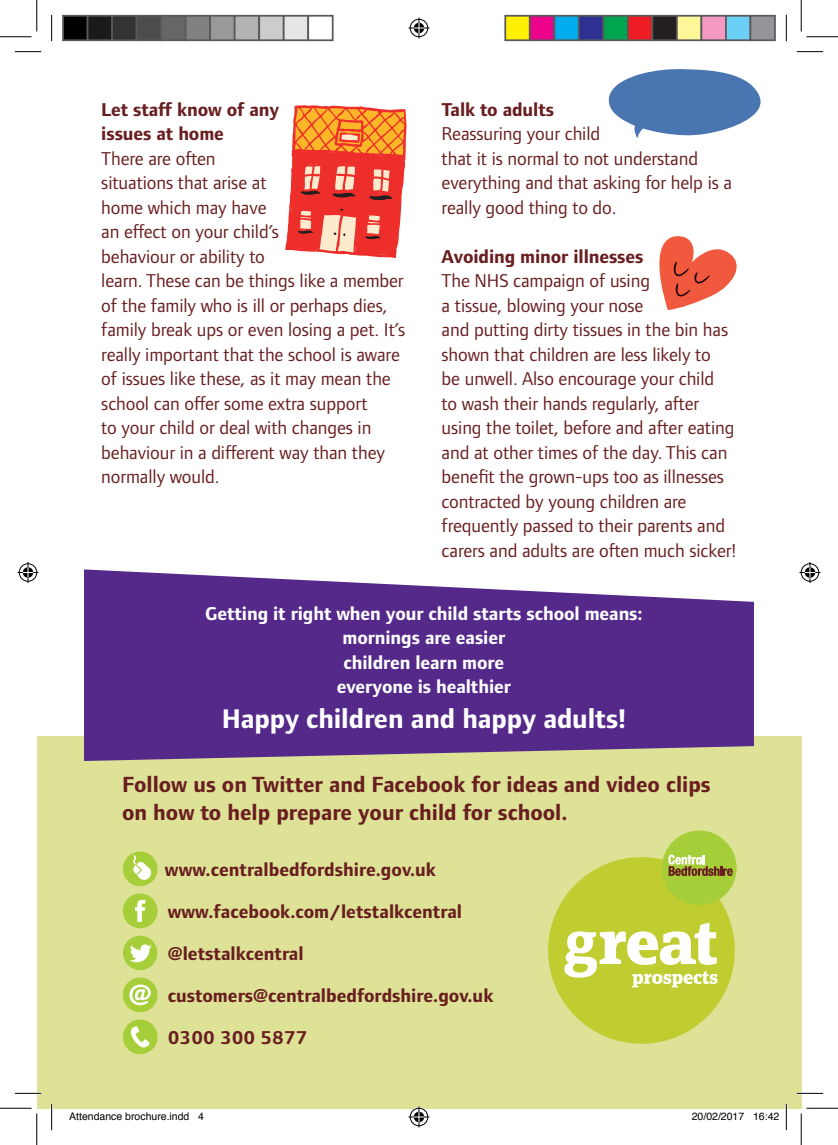
<style>
.page{position:relative;width:838px;height:1145px;background:#fff}
.page>*{position:absolute;margin:0;border:0;box-sizing:border-box;transform-origin:0 0}
.t1{font:700 28px "Foundry Form Sans";letter-spacing:-.005em;color:#fff}
.t2{font:700 22.75px/28px "Foundry Form Sans";color:#691e20}
.t3{font:19.25px/24.5px "Foundry Form Sans";letter-spacing:-.005em;color:#691e20}
.t4{font:700 19.25px/42px "Foundry Form Sans";color:#691e20}
.t5{font:700 19.25px/24.5px "Foundry Form Sans";letter-spacing:-.005em;color:#fff;text-align:center}
.t6{font:10.5px "Helvetica";color:#000}
</style>
<div class="page">
<div style="left:37px;top:589px;width:764px;height:519px;background:#dde297"></div>
<div style="left:37px;top:37px;width:764px;height:699px;background:#fff"></div>
<div style="left:123px;top:852px;width:34px;height:34px;background:#a6ce39;border-radius:50%"></div>
<svg style="left:133px;top:855px;width:18px;height:25px"></svg>
<svg style="left:123px;top:894px;width:34px;height:34px"></svg>
<svg style="left:123px;top:936px;width:34px;height:34px"></svg>
<div style="left:123px;top:978px;width:34px;height:34px;background:#a6ce39;border-radius:50%"></div>
<svg style="left:129px;top:985px;width:22px;height:20px"></svg>
<div style="left:123px;top:1020px;width:34px;height:34px;background:#a6ce39;border-radius:50%"></div>
<svg style="left:130px;top:1026px;width:20px;height:22px"></svg>
<div style="left:548px;top:857px;width:186px;height:187px;background:#c0cd30;border-radius:50%"></div>
<svg style="left:564px;top:923px;width:153px;height:64px"></svg>
<div style="left:661px;top:831px;width:75px;height:74px;background:#a6ce39;border-radius:50%"></div>
<svg style="left:668px;top:855px;width:64px;height:21px"></svg>
<svg style="left:659px;top:236px;width:78px;height:74px"></svg>
<svg style="left:608px;top:69px;width:152px;height:69px"></svg>
<svg style="left:285px;top:105px;width:121px;height:153px"></svg>
<svg style="left:84px;top:569px;width:669px;height:192px;fill:#542989"></svg>
<hr style="left:15px;top:1092px;width:26px;height:2px;background:#fff">
<hr style="left:796px;top:1092px;width:27px;height:2px;background:#fff">
<hr style="left:51px;top:1104px;width:2px;height:26px;background:#fff">
<hr style="left:785px;top:1104px;width:2px;height:26px;background:#fff">
<svg style="left:15px;top:51px;width:26px;height:1px"></svg>
<svg style="left:796px;top:51px;width:27px;height:1px"></svg>
<svg style="left:15px;top:1093px;width:26px;height:1px"></svg>
<svg style="left:796px;top:1093px;width:27px;height:1px"></svg>
<svg style="left:51px;top:15px;width:1px;height:26px"></svg>
<svg style="left:51px;top:1104px;width:1px;height:26px"></svg>
<svg style="left:786px;top:15px;width:1px;height:26px"></svg>
<svg style="left:786px;top:1104px;width:1px;height:26px"></svg>
<hr style="left:0;top:36px;width:32px;height:1px;background:#000">
<hr style="left:806px;top:36px;width:31px;height:1px;background:#000">
<hr style="left:0;top:1108px;width:32px;height:1px;background:#000">
<hr style="left:806px;top:1108px;width:31px;height:1px;background:#000">
<hr style="left:36px;top:0;width:1px;height:31px;background:#000">
<hr style="left:36px;top:1113px;width:1px;height:32px;background:#000">
<hr style="left:800px;top:0;width:1px;height:31px;background:#000">
<hr style="left:800px;top:1113px;width:1px;height:32px;background:#000">
<svg style="left:408px;top:18px;width:21px;height:21px"></svg>
<svg style="left:408px;top:1106px;width:21px;height:21px"></svg>
<svg style="left:18px;top:562px;width:21px;height:21px"></svg>
<svg style="left:799px;top:562px;width:21px;height:21px"></svg>
<div style="left:63px;top:16px;width:25px;height:24px;background:#000"></div>
<div style="left:62px;top:15px;width:26px;height:26px;border:2px solid #595959"></div>
<div style="left:88px;top:16px;width:24px;height:24px;background:#1a1a1a"></div>
<div style="left:87px;top:15px;width:26px;height:26px;border:2px solid #595959"></div>
<div style="left:112px;top:16px;width:25px;height:24px;background:#333"></div>
<div style="left:111px;top:15px;width:26px;height:26px;border:2px solid #595959"></div>
<div style="left:137px;top:16px;width:24px;height:24px;background:#4d4d4d"></div>
<div style="left:136px;top:15px;width:26px;height:26px;border:2px solid #595959"></div>
<div style="left:161px;top:16px;width:25px;height:24px;background:#666"></div>
<div style="left:160px;top:15px;width:26px;height:26px;border:2px solid #595959"></div>
<div style="left:186px;top:16px;width:24px;height:24px;background:#808080"></div>
<div style="left:185px;top:15px;width:26px;height:26px;border:2px solid #595959"></div>
<div style="left:210px;top:16px;width:25px;height:24px;background:#999"></div>
<div style="left:209px;top:15px;width:26px;height:26px;border:2px solid #595959"></div>
<div style="left:235px;top:16px;width:24px;height:24px;background:#b3b3b3"></div>
<div style="left:234px;top:15px;width:26px;height:26px;border:2px solid #595959"></div>
<div style="left:259px;top:16px;width:25px;height:24px;background:#ccc"></div>
<div style="left:258px;top:15px;width:26px;height:26px;border:2px solid #595959"></div>
<div style="left:284px;top:16px;width:24px;height:24px;background:#e6e6e6"></div>
<div style="left:283px;top:15px;width:26px;height:26px;border:2px solid #595959"></div>
<div style="left:307px;top:15px;width:26px;height:26px;border:2px solid #595959"></div>
<div style="left:505px;top:16px;width:24px;height:24px;background:#fff101"></div>
<div style="left:504px;top:15px;width:26px;height:26px;border:2px solid #595959"></div>
<div style="left:529px;top:16px;width:25px;height:24px;background:#ed028c"></div>
<div style="left:529px;top:15px;width:26px;height:26px;border:2px solid #595959"></div>
<div style="left:554px;top:16px;width:24px;height:24px;background:#00aeef"></div>
<div style="left:553px;top:15px;width:26px;height:26px;border:2px solid #595959"></div>
<div style="left:578px;top:16px;width:25px;height:24px;background:#2e3092"></div>
<div style="left:578px;top:15px;width:26px;height:26px;border:2px solid #595959"></div>
<div style="left:603px;top:16px;width:24px;height:24px;background:#00a54f"></div>
<div style="left:602px;top:15px;width:26px;height:26px;border:2px solid #595959"></div>
<div style="left:627px;top:16px;width:25px;height:24px;background:#ee1d23"></div>
<div style="left:627px;top:15px;width:26px;height:26px;border:2px solid #595959"></div>
<div style="left:652px;top:16px;width:24px;height:24px;background:#231f20"></div>
<div style="left:651px;top:15px;width:26px;height:26px;border:2px solid #595959"></div>
<div style="left:676px;top:16px;width:25px;height:24px;background:#fff79a"></div>
<div style="left:676px;top:15px;width:26px;height:26px;border:2px solid #595959"></div>
<div style="left:701px;top:16px;width:24px;height:24px;background:#f499c2"></div>
<div style="left:700px;top:15px;width:26px;height:26px;border:2px solid #595959"></div>
<div style="left:725px;top:16px;width:25px;height:24px;background:#6bcff6"></div>
<div style="left:725px;top:15px;width:26px;height:26px;border:2px solid #595959"></div>
<div style="left:750px;top:16px;width:24px;height:24px;background:#939598"></div>
<div style="left:749px;top:15px;width:26px;height:26px;border:2px solid #595959"></div>
<p class="t4" style="left:101px;top:97px;width:179px;line-height:24.5px">Let staff know of any issues at home</p>
<p class="t3" style="left:101px;top:146px;width:305px">There are often<br>situations that arise at<br>home which may have<br>an effect on your child’s<br>behaviour or ability to<br>learn. These can be things like a member of the family who is ill or perhaps dies, family break ups or even losing a pet. It’s really important that the school is aware of issues like these, as it may mean the school can offer some extra support<br>to your child or deal with changes in behaviour in a different way than they normally would.</p>
<p class="t4" style="left:441px;top:89px;width:114px">Talk to adults</p>
<p class="t3" style="left:441px;top:122px;width:292px">Reassuring your child<br>that it is normal to not understand everything and that asking for help is a really good thing to do.</p>
<p class="t4" style="left:441px;top:236px;width:203px">Avoiding minor illnesses</p>
<p class="t3" style="left:441px;top:269px;width:296px">The NHS campaign of using<br>a tissue, blowing your nose<br>and putting dirty tissues in the bin has shown that children are less likely to<br>be unwell. Also encourage your child<br>to wash their hands regularly, after using the toilet, before and after eating and at other times of the day. This can benefit the grown-ups too as illnesses contracted by young children are frequently passed to their parents and carers and adults are often much sicker!</p>
<p class="t5" style="left:205px;top:601px;width:439px">Getting it right when your child starts school means: mornings are easier<br>children learn more<br>everyone is healthier</p>
<h1 class="t1" style="left:222px;top:702px;width:405px">Happy children and happy adults!</h1>
<p class="t2" style="left:122px;top:770px;width:590px">Follow us on Twitter and Facebook for ideas and video clips on how to help prepare your child for school.</p>
<p class="t4" style="left:165px;top:849px;width:330px">www.centralbedfordshire.gov.uk www.facebook.com/letstalkcentral @letstalkcentral customers@centralbedfordshire.gov.uk<br>0300 300 5877</p>
<p class="t6" style="left:69px;top:1108px;width:136px">Attendance brochure.indd 4</p>
<p class="t6" style="left:691px;top:1108px;width:89px">20/02/2017 16:42</p>
</div>
